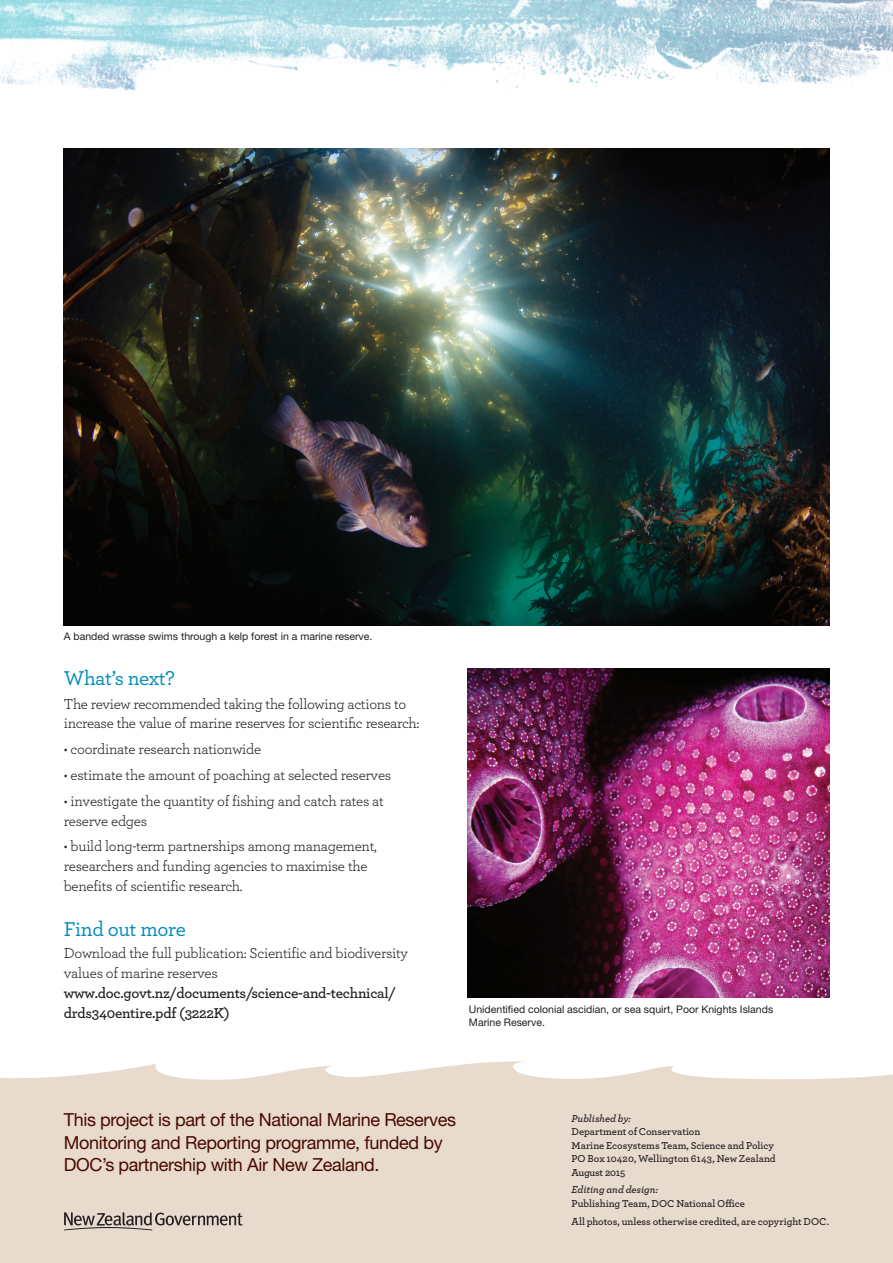
<style>
.page{position:relative;width:893px;height:1263px;background:#fff}
.page>*{position:absolute;margin:0;border:0;box-sizing:border-box;transform-origin:0 0}
.Heading_2{font:500 21px "Archer";letter-spacing:-.025em;color:#008cba}
.Body_text{font:500 21px "Archer";letter-spacing:-.02em;color:#008cba}
.Body_text-2{font:18px/22.5px "Helvetica Neue LT Std";letter-spacing:-.02em;color:#480a00}
.Body_text-3{font:15px/19.8px "Archer";letter-spacing:-.02em;color:#231f20}
.Publishing_details-N{font:600 10.5px/13.5px "Archer";letter-spacing:-.005em;color:#231f20}
.Captions{font:10.5px/12.6px "Helvetica Neue LT Std";color:#231f20}
.s1{font-weight:600}
.s2{font-style:italic}
</style>
<div class="page">
<div style="left:0;top:1061px;width:893px;height:202px;background:#e9dace"></div>
<img style="left:0;top:0;width:893px;height:93px">
<svg style="left:64px;top:1212px;width:178px;height:18px;background:#b1a59d"></svg>
<img style="left:64px;top:149px;width:765px;height:476px">
<img style="left:468px;top:668px;width:361px;height:330px">
<p class="Captions" style="left:64px;top:630px;width:310px">A banded wrasse swims through a kelp forest in a marine reserve.</p>
<p class="Heading_2" style="left:64px;top:663px;width:113px">What’s next?</p>
<p class="Body_text-3" style="left:64px;top:693px;width:357px">The review recommended taking the following actions to increase the value of marine reserves for scientific research:</p>
<p class="Body_text-3" style="left:64px;top:739px;width:199px">• coordinate research nationwide</p>
<p class="Body_text-3" style="left:64px;top:764px;width:329px">• estimate the amount of poaching at selected reserves</p>
<p class="Body_text-3" style="left:64px;top:790px;width:322px">• investigate the quantity of fishing and catch rates at reserve edges</p>
<p class="Body_text-3" style="left:64px;top:836px;width:315px">• build long-term partnerships among management, researchers and funding agencies to maximise the benefits of scientific research.</p>
<p class="Body_text" style="left:64px;top:914px;width:124px">Find out more</p>
<p class="Body_text-3" style="left:64px;top:943px;width:346px">Download the full publication: Scientific and biodiversity values of marine reserves <span class="s1">www.doc.govt.nz/documents/science-and-technical/ drds340entire.pdf (3222K)</span></p>
<p class="Captions" style="left:469px;top:1003px;width:306px">Unidentified colonial ascidian, or sea squirt, Poor Knights Islands<br>Marine Reserve.</p>
<p class="Body_text-2" style="left:64px;top:1108px;width:394px">This project is part of the National Marine Reserves<br>Monitoring and Reporting programme, funded by<br>DOC’s partnership with Air New Zealand.</p>
<p class="Publishing_details-N" style="left:571px;top:1111px;width:204px"><span class="s2">Published by:<br></span>Department of Conservation<br>Marine Ecosystems Team, Science and Policy</p>
<p class="Publishing_details-N" style="left:571px;top:1151px;width:206px">PO Box 10420, Wellington 6143, New Zealand<br>August 2015</p>
<p class="Publishing_details-N" style="left:571px;top:1182px;width:175px"><span class="s2">Editing and design:<br></span>Publishing Team, DOC National Office</p>
<p class="Publishing_details-N" style="left:571px;top:1214px;width:259px">All photos, unless otherwise credited, are copyright DOC.</p>
</div>
